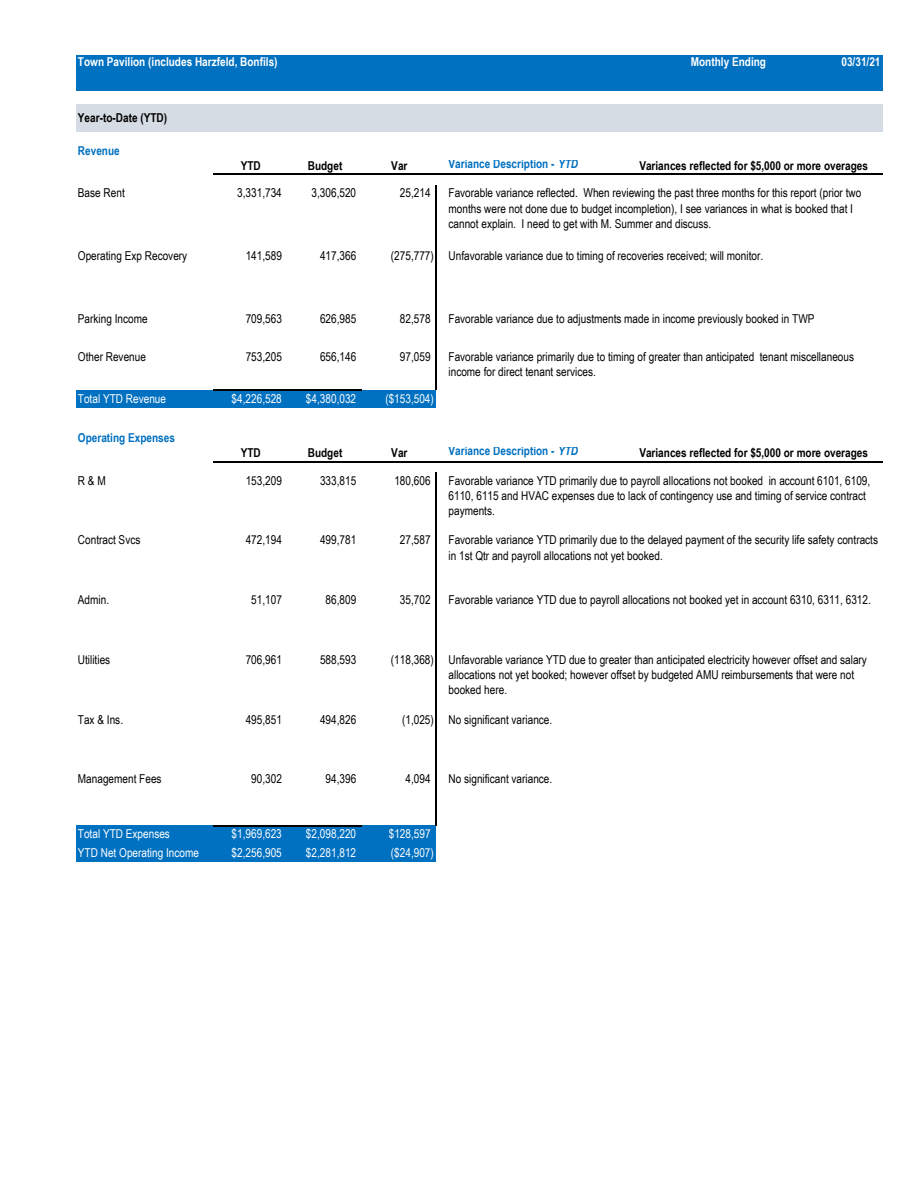
<style>
.page{position:relative;width:918px;height:1188px;background:#fff}
.page>*{position:absolute;margin:0;border:0;box-sizing:border-box;transform-origin:0 0}
.t1{font:12.3px/15.3px "Arial Narrow";color:#000}
.t2{font:12.3px "Arial Narrow";color:#fff}
.t3{font:700 12.3px "Arial Narrow";color:#000}
.t4{font:700 12.3px "Arial Narrow";color:#0070c0}
.t5{font:700 12.3px "Arial Narrow";color:#fff}
.s1{font-style:italic}
</style>
<div class="page">
<div style="left:76px;top:55px;width:807px;height:35px;background:#0070c0"></div>
<div style="left:76px;top:104px;width:807px;height:27px;background:#d6dce4"></div>
<div style="left:76px;top:390px;width:360px;height:18px;background:#0070c0"></div>
<div style="left:76px;top:826px;width:360px;height:36px;background:#0070c0"></div>
<hr style="left:436px;top:185px;width:1px;height:205px;background:#000">
<hr style="left:436px;top:472px;width:1px;height:354px;background:#000">
<hr style="left:213px;top:174px;width:670px;height:1px;background:#000">
<hr style="left:213px;top:389px;width:149px;height:1px;background:#000">
<hr style="left:213px;top:461px;width:670px;height:1px;background:#000">
<hr style="left:213px;top:825px;width:149px;height:1px;background:#000">
<p class="t5" style="left:78px;top:55px;width:201px">Town Pavilion (includes Harzfeld, Bonfils)</p>
<p class="t5" style="left:691px;top:55px;width:77px">Monthly Ending</p>
<p class="t5" style="left:842px;top:55px;width:41px">03/31/21</p>
<p class="t3" style="left:78px;top:110px;width:91px">Year-to-Date (YTD)</p>
<p class="t4" style="left:78px;top:143px;width:43px">Revenue</p>
<p class="t3" style="left:241px;top:158px;width:22px">YTD</p>
<p class="t3" style="left:308px;top:158px;width:36px">Budget</p>
<p class="t3" style="left:391px;top:158px;width:18px">Var</p>
<p class="t4" style="left:449px;top:156px;width:131px">Variance Description - <span class="s1">YTD</span></p>
<p class="t3" style="left:639px;top:158px;width:230px">Variances reflected for $5,000 or more overages</p>
<p class="t1" style="left:78px;top:185px;width:48px">Base Rent</p>
<p class="t1" style="left:237px;top:185px;width:46px">3,331,734</p>
<p class="t1" style="left:312px;top:185px;width:46px">3,306,520</p>
<p class="t1" style="left:400px;top:185px;width:32px">25,214</p>
<p class="t1" style="left:78px;top:248px;width:111px">Operating Exp Recovery</p>
<p class="t1" style="left:246px;top:248px;width:38px">141,589</p>
<p class="t1" style="left:320px;top:248px;width:38px">417,366</p>
<p class="t1" style="left:391px;top:248px;width:44px">(275,777)</p>
<p class="t1" style="left:449px;top:185px;width:414px">Favorable variance reflected. When reviewing the past three months for this report (prior two months were not done due to budget incompletion), I see variances in what is booked that I cannot explain. I need to get with M. Summer and discuss.</p>
<p class="t1" style="left:449px;top:248px;width:316px">Unfavorable variance due to timing of recoveries received; will monitor.</p>
<p class="t1" style="left:78px;top:311px;width:71px">Parking Income</p>
<p class="t1" style="left:246px;top:311px;width:38px">709,563</p>
<p class="t1" style="left:320px;top:311px;width:38px">626,985</p>
<p class="t1" style="left:400px;top:311px;width:32px">82,578</p>
<p class="t1" style="left:78px;top:349px;width:70px">Other Revenue</p>
<p class="t1" style="left:246px;top:349px;width:38px">753,205</p>
<p class="t1" style="left:320px;top:349px;width:38px">656,146</p>
<p class="t1" style="left:400px;top:349px;width:32px">97,059</p>
<p class="t2" style="left:78px;top:392px;width:90px">Total YTD Revenue</p>
<p class="t2" style="left:232px;top:392px;width:52px">$4,226,528</p>
<p class="t2" style="left:306px;top:392px;width:52px">$4,380,032</p>
<p class="t2" style="left:385px;top:392px;width:50px">($153,504)</p>
<p class="t4" style="left:78px;top:431px;width:99px">Operating Expenses</p>
<p class="t3" style="left:241px;top:445px;width:22px">YTD</p>
<p class="t3" style="left:308px;top:445px;width:36px">Budget</p>
<p class="t3" style="left:391px;top:445px;width:18px">Var</p>
<p class="t4" style="left:449px;top:444px;width:131px">Variance Description - <span class="s1">YTD</span></p>
<p class="t1" style="left:78px;top:472px;width:29px">R &amp; M</p>
<p class="t1" style="left:246px;top:472px;width:38px">153,209</p>
<p class="t1" style="left:320px;top:472px;width:38px">333,815</p>
<p class="t1" style="left:394px;top:472px;width:38px">180,606</p>
<p class="t1" style="left:449px;top:311px;width:367px">Favorable variance due to adjustments made in income previously booked in TWP</p>
<p class="t1" style="left:449px;top:349px;width:407px">Favorable variance primarily due to timing of greater than anticipated tenant miscellaneous income for direct tenant services.</p>
<p class="t3" style="left:639px;top:445px;width:230px">Variances reflected for $5,000 or more overages</p>
<p class="t1" style="left:449px;top:472px;width:423px">Favorable variance YTD primarily due to payroll allocations not booked in account 6101, 6109,<br>6110, 6115 and HVAC expenses due to lack of contingency use and timing of service contract payments.</p>
<p class="t1" style="left:78px;top:532px;width:64px">Contract Svcs</p>
<p class="t1" style="left:246px;top:532px;width:38px">472,194</p>
<p class="t1" style="left:320px;top:532px;width:38px">499,781</p>
<p class="t1" style="left:400px;top:532px;width:32px">27,587</p>
<p class="t1" style="left:78px;top:592px;width:33px">Admin.</p>
<p class="t1" style="left:251px;top:592px;width:32px">51,107</p>
<p class="t1" style="left:326px;top:592px;width:32px">86,809</p>
<p class="t1" style="left:400px;top:592px;width:32px">35,702</p>
<p class="t1" style="left:449px;top:532px;width:431px">Favorable variance YTD primarily due to the delayed payment of the security life safety contracts in 1st Qtr and payroll allocations not yet booked.</p>
<p class="t1" style="left:449px;top:592px;width:424px">Favorable variance YTD due to payroll allocations not booked yet in account 6310, 6311, 6312.</p>
<p class="t1" style="left:78px;top:652px;width:34px">Utilities</p>
<p class="t1" style="left:246px;top:652px;width:38px">706,961</p>
<p class="t1" style="left:320px;top:652px;width:38px">588,593</p>
<p class="t1" style="left:391px;top:652px;width:44px">(118,368)</p>
<p class="t1" style="left:78px;top:711px;width:47px">Tax &amp; Ins.</p>
<p class="t1" style="left:246px;top:711px;width:38px">495,851</p>
<p class="t1" style="left:320px;top:711px;width:38px">494,826</p>
<p class="t1" style="left:402px;top:711px;width:33px">(1,025)</p>
<p class="t1" style="left:449px;top:652px;width:420px">Unfavorable variance YTD due to greater than anticipated electricity however offset and salary allocations not yet booked; however offset by budgeted AMU reimbursements that were not booked here.</p>
<p class="t1" style="left:449px;top:711px;width:105px">No significant variance.</p>
<p class="t1" style="left:78px;top:771px;width:85px">Management Fees</p>
<p class="t1" style="left:251px;top:771px;width:32px">90,302</p>
<p class="t1" style="left:326px;top:771px;width:32px">94,396</p>
<p class="t1" style="left:406px;top:771px;width:27px">4,094</p>
<p class="t1" style="left:449px;top:771px;width:105px">No significant variance.</p>
<p class="t2" style="left:78px;top:826px;width:94px">Total YTD Expenses</p>
<p class="t2" style="left:232px;top:826px;width:52px">$1,969,623</p>
<p class="t2" style="left:306px;top:826px;width:52px">$2,098,220</p>
<p class="t2" style="left:389px;top:826px;width:43px">$128,597</p>
<p class="t2" style="left:78px;top:846px;width:123px">YTD Net Operating Income</p>
<p class="t2" style="left:232px;top:846px;width:52px">$2,256,905</p>
<p class="t2" style="left:306px;top:846px;width:52px">$2,281,812</p>
<p class="t2" style="left:391px;top:846px;width:44px">($24,907)</p>
</div>
